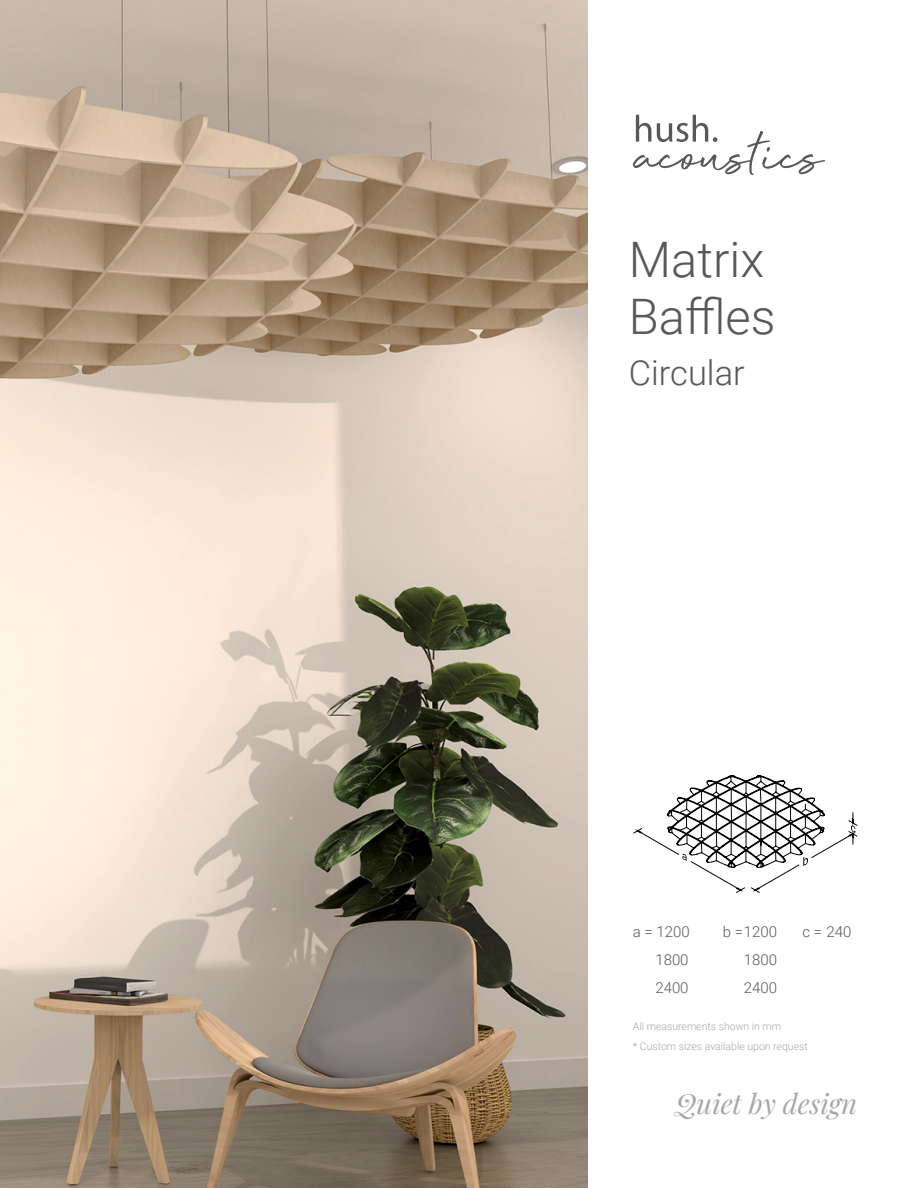
<style>
.page{position:relative;width:918px;height:1188px;background:#fff}
.page>*{position:absolute;margin:0;border:0;box-sizing:border-box;transform-origin:0 0}
.t1{font:300 48.9px "Roboto";color:#57585a}
.t2{font:300 34.5px "Roboto";color:#57585a}
.t3{font:italic 27.75px "Playfair Display";color:#a7a7a6}
.Hush_-_Body__blk{font:300 15px "Roboto";color:#57585a}
.Body{font:300 10.5px "Roboto";color:#a7a7a6}
.Hush_-_Body__blk-2{font:300 10.5px "Roboto";color:#a7a7a6}
</style>
<div class="page">
<img style="left:0;top:0;width:587px;height:1188px">
<svg style="left:633px;top:115px;width:192px;height:60px"></svg>
<svg style="left:633px;top:775px;width:224px;height:118px"></svg>
<p class="t1" style="left:629px;top:225px;width:137px">Matrix</p>
<p class="t1" style="left:629px;top:282px;width:148px">Baffles</p>
<p class="t2" style="left:629px;top:348px;width:117px">Circular</p>
<p class="Hush_-_Body__blk" style="left:633px;top:921px;width:58px">a = 1200</p>
<p class="Hush_-_Body__blk" style="left:723px;top:921px;width:56px">b =1200</p>
<p class="Hush_-_Body__blk" style="left:802px;top:921px;width:50px">c = 240</p>
<p class="Hush_-_Body__blk" style="left:655px;top:949px;width:35px">1800</p>
<p class="Hush_-_Body__blk" style="left:744px;top:949px;width:35px">1800</p>
<p class="Hush_-_Body__blk" style="left:655px;top:977px;width:35px">2400</p>
<p class="Hush_-_Body__blk" style="left:744px;top:977px;width:35px">2400</p>
<p class="Hush_-_Body__blk-2" style="left:633px;top:1019px;width:150px">All measurements shown in mm</p>
<p class="Body" style="left:633px;top:1039px;width:176px">* Custom sizes available upon request</p>
<p class="t3" style="left:675px;top:1082px;width:184px">Quiet by design</p>
</div>
